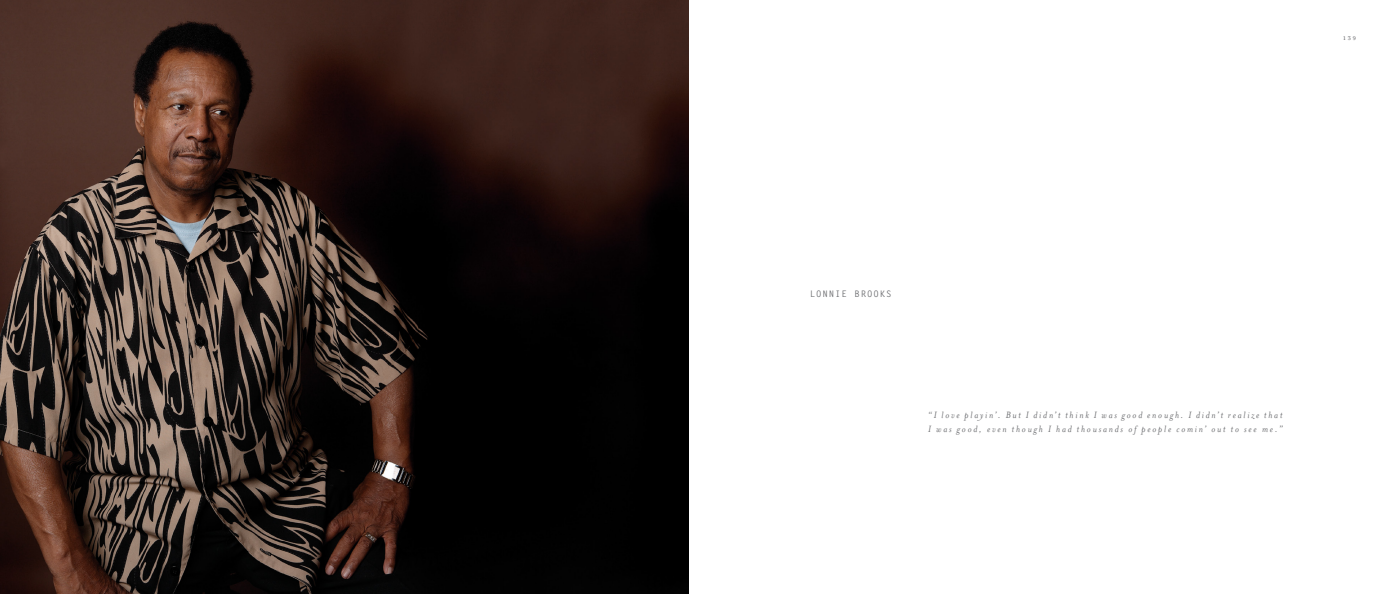
<style>
.page{position:relative;width:1377px;height:594px;background:#fff}
.page>*{position:absolute;margin:0;border:0;box-sizing:border-box;transform-origin:0 0}
.t1{font:italic 10.5px/13.5px "Mrs Eaves";letter-spacing:.17em;color:#6d6e71}
.t2{font:700 9px "Letter Gothic Std";letter-spacing:.1em;color:#6d6e71}
.t3{font:8.25px "Mrs Eaves All Small Caps";color:#6d6e71}
</style>
<div class="page">
<img style="left:0;top:0;width:688px;height:594px">
<p class="t3" style="left:1343px;top:35px;width:14px">139</p>
<p class="t2" style="left:810px;top:288px;width:83px">LONNIE BROOKS</p>
<p class="t1" style="left:928px;top:408px;width:356px">“I love playin’. But I didn’t think I was good enough. I didn’t realize that<br>I was good, even though I had thousands of people comin’ out to see me.”</p>
</div>
